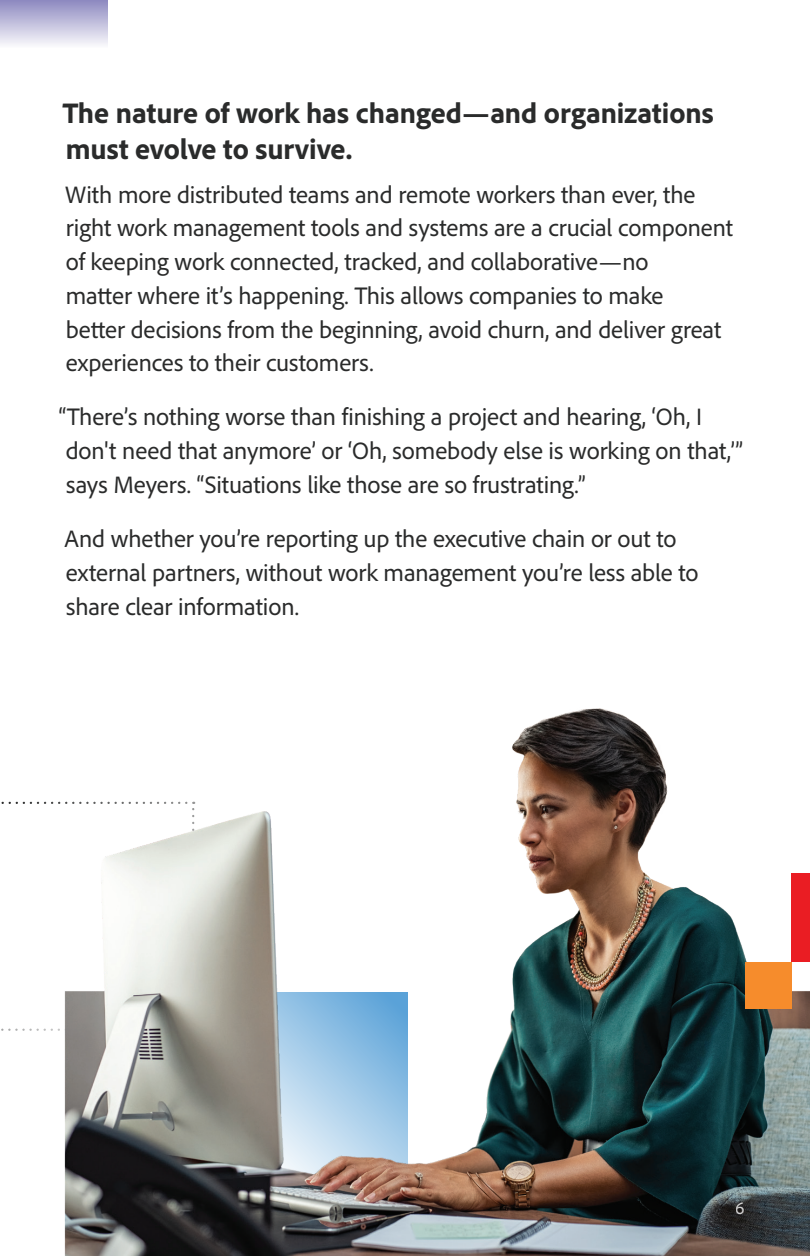
<style>
.page{position:relative;width:810px;height:1256px;background:#fff}
.page>*{position:absolute;margin:0;border:0;box-sizing:border-box;transform-origin:0 0}
.t1{font:800 29.25px/36px "Adobe Clean";letter-spacing:-.005em;color:#2a2b2b}
.t2{font:24.75px/33.8px "Adobe Clean";letter-spacing:-.005em;color:#2a2b2b}
.t3{font:18px "Adobe Clean";color:#fff}
</style>
<div class="page">
<div style="left:0;top:0;width:108px;height:48px;background:linear-gradient(to bottom,#8d89c0,#faf9fc)"></div>
<img style="left:64px;top:708px;width:746px;height:548px">
<div style="left:792px;top:873px;width:18px;height:89px;background:#ea1d23"></div>
<div style="left:745px;top:962px;width:47px;height:46px;background:#f68c2c"></div>
<p class="t1" style="left:62px;top:94px;width:653px">The nature of work has changed—and organizations must evolve to survive.</p>
<p class="t2" style="left:65px;top:177px;width:669px">With more distributed teams and remote workers than ever, the right work management tools and systems are a crucial component of keeping work connected, tracked, and collaborative—no<br>matter where it’s happening. This allows companies to make<br>better decisions from the beginning, avoid churn, and deliver great experiences to their customers.</p>
<p class="t2" style="left:59px;top:399px;width:685px">“There’s nothing worse than finishing a project and hearing, ‘Oh, I don't need that anymore’ or ‘Oh, somebody else is working on that,’” says Meyers. “Situations like those are so frustrating.”</p>
<p class="t2" style="left:64px;top:521px;width:636px">And whether you’re reporting up the executive chain or out to external partners, without work management you’re less able to share clear information.</p>
<p class="t3" style="left:736px;top:1196px;width:11px">6</p>
</div>
